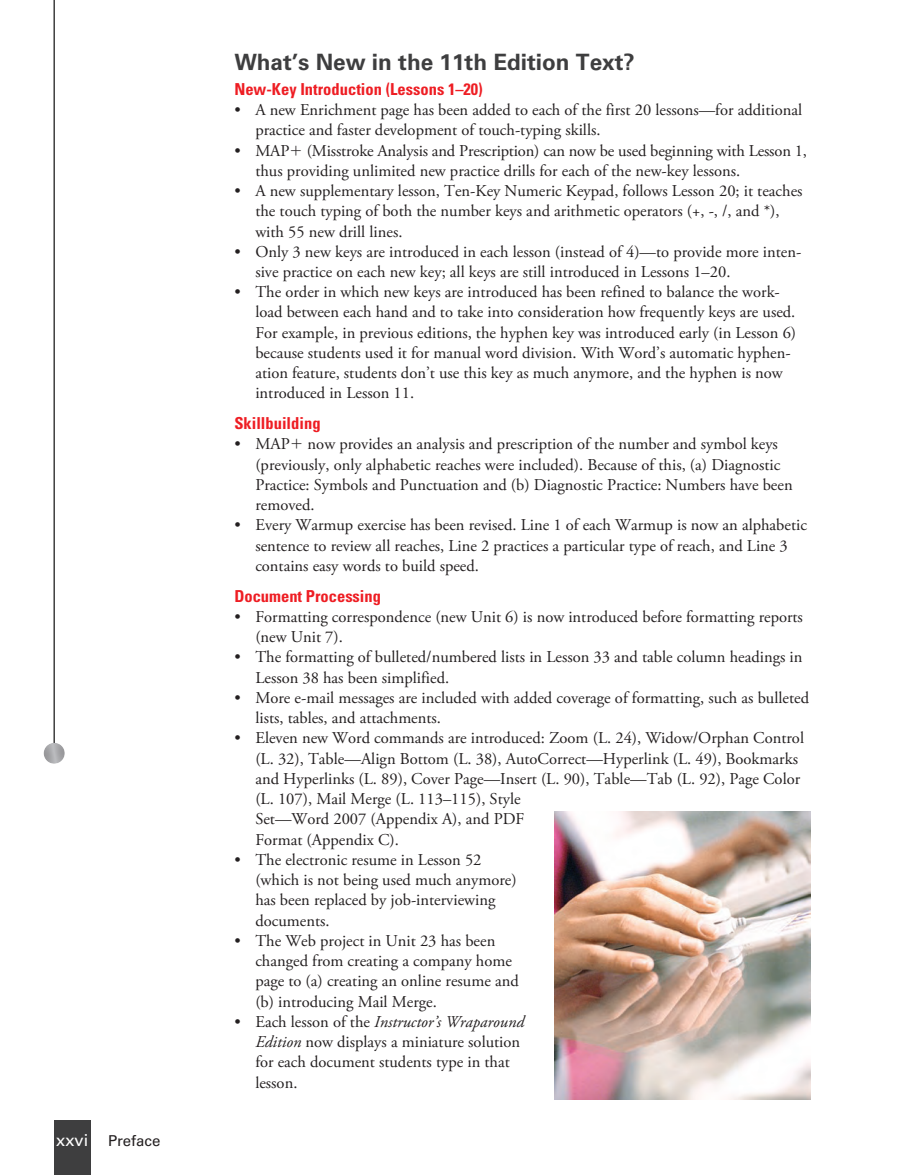
<style>
.page{position:relative;width:919px;height:1175px;background:#fff}
.page>*{position:absolute;margin:0;border:0;box-sizing:border-box;transform-origin:0 0}
.t1{font:700 22.5px "Univers LT Std";color:#3e3e3f}
.t2{font:16.5px/20.2px "Adobe Garamond Pro";color:#231f20}
.t3{font:700 condensed 16.5px "Univers LT Std";color:#ee1d23}
.t4{font:15px "Univers LT Std";color:#231f20}
.s1{font-size:16.5px;color:#fff}
.s2{font-family:"Mathematical Pi One"}
.s3{font-style:italic}
</style>
<div class="page">
<div style="left:54px;top:1121px;width:36px;height:54px;background:#3e3e3f"></div>
<hr style="left:53px;top:0;width:2px;height:757px;background:#3e3e3f">
<div style="left:43px;top:741px;width:24px;height:24px;background:#231f20;opacity:.3"></div>
<img style="left:554px;top:812px;width:256px;height:288px">
<p class="t4" style="left:56px;top:1131px;width:106px"><span class="s1">xxvi</span> Preface</p>
<h1 class="t1" style="left:234px;top:49px;width:402px">What’s New in the 11th Edition Text?</h1>
<p class="t3" style="left:234px;top:79px;width:250px">New-Key Introduction (Lessons 1–20)</p>
<p class="t2" style="left:255px;top:100px;width:548px;text-indent:-21px">• A new Enrichment page has been added to each of the first 20 lessons—for additional practice and faster development of touch-typing skills.</p>
<p class="t2" style="left:255px;top:141px;width:553px;text-indent:-21px">• MAP<span class="s2">1</span> (Misstroke Analysis and Prescription) can now be used beginning with Lesson 1, thus providing unlimited new practice drills for each of the new-key lessons.</p>
<p class="t2" style="left:255px;top:181px;width:548px;text-indent:-21px">• A new supplementary lesson, Ten-Key Numeric Keypad, follows Lesson 20; it teaches the touch typing of both the number keys and arithmetic operators (+, -, /, and *), with 55 new drill lines.</p>
<p class="t2" style="left:255px;top:242px;width:547px;text-indent:-21px">• Only 3 new keys are introduced in each lesson (instead of 4)—to provide more inten&shy;sive practice on each new key; all keys are still introduced in Lessons 1–20.</p>
<p class="t2" style="left:255px;top:282px;width:542px;text-indent:-21px">• The order in which new keys are introduced has been refined to balance the work&shy;load between each hand and to take into consideration how frequently keys are used.<br>For example, in previous editions, the hyphen key was introduced early (in Lesson 6) because students used it for manual word division. With Word’s automatic hyphen&shy;ation feature, students don’t use this key as much anymore, and the hyphen is now introduced in Lesson 11.</p>
<p class="t3" style="left:234px;top:413px;width:88px">Skillbuilding</p>
<p class="t2" style="left:255px;top:435px;width:538px;text-indent:-21px">• MAP<span class="s2">1</span> now provides an analysis and prescription of the number and symbol keys (previously, only alphabetic reaches were included). Because of this, (a) Diagnostic Practice: Symbols and Punctuation and (b) Diagnostic Practice: Numbers have been removed.</p>
<p class="t2" style="left:255px;top:516px;width:553px;text-indent:-21px">• Every Warmup exercise has been revised. Line 1 of each Warmup is now an alphabetic sentence to review all reaches, Line 2 practices a particular type of reach, and Line 3 contains easy words to build speed.</p>
<p class="t3" style="left:234px;top:586px;width:148px">Document Processing</p>
<p class="t2" style="left:255px;top:607px;width:549px;text-indent:-21px">• Formatting correspondence (new Unit 6) is now introduced before formatting reports (new Unit 7).</p>
<p class="t2" style="left:255px;top:648px;width:548px;text-indent:-21px">• The formatting of bulleted/numbered lists in Lesson 33 and table column headings in<br>Lesson 38 has been simplified.</p>
<p class="t2" style="left:255px;top:688px;width:555px;text-indent:-21px">• More e-mail messages are included with added coverage of formatting, such as bulleted lists, tables, and attachments.</p>
<p class="t2" style="left:255px;top:729px;width:550px;text-indent:-21px">• Eleven new Word commands are introduced: Zoom (L. 24), Widow/Orphan Control (L. 32), Table—Align Bottom (L. 38), AutoCorrect—Hyperlink (L. 49), Bookmarks and Hyperlinks (L. 89), Cover Page—Insert (L. 90), Table—Tab (L. 92), Page Color (L. 107), Mail Merge (L. 113–115), Style<br>Set—Word 2007 (Appendix A), and PDF<br>Format (Appendix C).</p>
<p class="t2" style="left:255px;top:850px;width:263px;text-indent:-21px">• The electronic resume in Lesson 52 (which is not being used much anymore) has been replaced by job-interviewing documents.</p>
<p class="t2" style="left:255px;top:931px;width:265px;text-indent:-21px">• The Web project in Unit 23 has been changed from creating a company home page to (a) creating an online resume and (b) introducing Mail Merge.</p>
<p class="t2" style="left:255px;top:1012px;width:270px;text-indent:-21px">• Each lesson of the <span class="s3">Instructor’s Wraparound Edition</span> now displays a miniature solution for each document students type in that lesson.</p>
</div>
